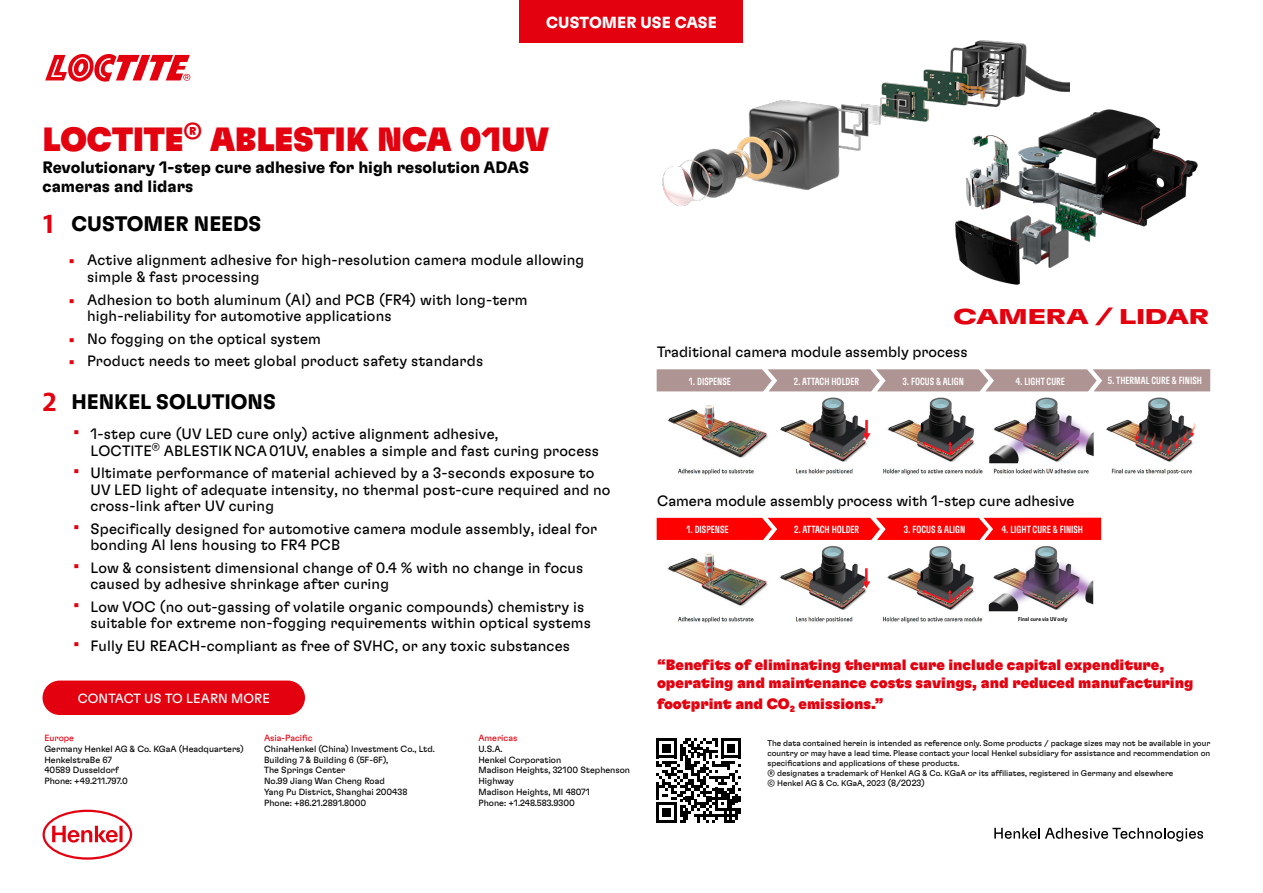
<style>
.page{position:relative;width:1263px;height:893px;background:#fff}
.page>*{position:absolute;margin:0;border:0;box-sizing:border-box;transform-origin:0 0}
.t1{font:33.6px "Henkel GT Flexa Bl";letter-spacing:-.01em;color:#e3000f}
.t2{font:700 29.1px "Henkel Milo";color:#e3000f}
.t3{font:21.3px "Henkel GT Flexa Exp Bd";letter-spacing:-.01em;color:#e3000f}
.t4{font:700 21px "Henkel GT Flexa";color:#000}
.t5{font:700 16.5px/19px "Henkel GT Flexa";color:#000}
.t6{font:700 16.05px "Henkel GT Flexa";letter-spacing:.005em;color:#fff}
.t7{font:15px/16.5px "Henkel GT Flexa";letter-spacing:.01em;color:#000}
.t8{font:15px/18px "Henkel GT Flexa Bl";color:#e3000f}
.t9{font:13.35px "Henkel GT Flexa";letter-spacing:.005em;color:#fff}
.t10{font:10.35px "Henkel GT Flexa Cm Md";color:#fff}
.t11{font:9px/10.8px "Henkel GT Flexa";color:#000}
.t12{font:9px "Henkel GT Flexa";color:#e3000f}
.t13{font:8.25px/10.2px "Henkel GT Flexa";color:#000}
.t14{font:500 condensed 5.7px "Henkel GT Flexa";color:#000}
.s1{font-size:21px;color:#e3000f}
.s2{font-size:9px}
</style>
<div class="page">
<div style="left:43px;top:680px;width:262px;height:35px;background:#e3000f;border-radius:17px"></div>
<svg style="left:656px;top:738px;width:85px;height:85px"></svg>
<div style="left:520px;top:0;width:223px;height:43px;background:#e3000f"></div>
<img style="left:662px;top:40px;width:408px;height:166px">
<svg style="left:45px;top:54px;width:145px;height:28px"></svg>
<svg style="left:994px;top:828px;width:209px;height:13px"></svg>
<svg style="left:43px;top:810px;width:89px;height:50px"></svg>
<img style="left:667px;top:397px;width:529px;height:78px">
<svg style="left:657px;top:369px;width:553px;height:22px;background:#b39999"></svg>
<img style="left:667px;top:546px;width:427px;height:77px">
<div style="left:657px;top:518px;width:444px;height:22px;background:#f00"></div>
<div style="left:992px;top:616px;width:101px;height:10px;background:#fff"></div>
<img style="left:877px;top:88px;width:321px;height:197px">
<p class="t6" style="left:546px;top:12px;width:172px">CUSTOMER USE CASE</p>
<h1 class="t1" style="left:43px;top:118px;width:508px">LOCTITE<sup>®</sup> ABLESTIK NCA 01UV</h1>
<p class="t5" style="left:43px;top:157px;width:488px">Revolutionary 1-step cure adhesive for high resolution ADAS cameras and lidars</p>
<h2 class="t2" style="left:43px;top:207px;width:12px">1</h2>
<h2 class="t2" style="left:43px;top:385px;width:16px">2</h2>
<h3 class="t4" style="left:71px;top:211px;width:191px">CUSTOMER NEEDS</h3>
<p class="t7" style="left:87px;top:251px;width:498px;text-indent:-19px"><span class="s1">•</span> Active alignment adhesive for high-resolution camera module allowing simple &amp; fast processing</p>
<p class="t7" style="left:87px;top:290px;width:442px;text-indent:-19px"><span class="s1">•</span> Adhesion to both aluminum (AI) and PCB (FR4) with long-term high-reliability for automotive applications</p>
<p class="t7" style="left:68px;top:330px;width:254px"><span class="s1">•</span> No fogging on the optical system</p>
<p class="t7" style="left:68px;top:352px;width:416px"><span class="s1">•</span> Product needs to meet global product safety standards</p>
<h3 class="t4" style="left:71px;top:389px;width:206px">HENKEL SOLUTIONS</h3>
<p class="t7" style="left:90px;top:425px;width:510px;text-indent:-18px"><span class="s1">•</span> 1-step cure (UV LED cure only) active alignment adhesive,<br>LOCTITE<sup>®</sup> ABLESTIK NCA 01UV, enables a simple and fast curing process</p>
<p class="t7" style="left:90px;top:464px;width:522px;text-indent:-18px"><span class="s1">•</span> Ultimate performance of material achieved by a 3-seconds exposure to<br>UV LED light of adequate intensity, no thermal post-cure required and no cross-link after UV curing</p>
<p class="t7" style="left:90px;top:520px;width:508px;text-indent:-18px"><span class="s1">•</span> Specifically designed for automotive camera module assembly, ideal for bonding Al lens housing to FR4 PCB</p>
<p class="t7" style="left:90px;top:559px;width:494px;text-indent:-18px"><span class="s1">•</span> Low &amp; consistent dimensional change of 0.4 % with no change in focus caused by adhesive shrinkage after curing</p>
<p class="t7" style="left:90px;top:598px;width:502px;text-indent:-18px"><span class="s1">•</span> Low VOC (no out-gassing of volatile organic compounds) chemistry is suitable for extreme non-fogging requirements within optical systems</p>
<p class="t7" style="left:73px;top:637px;width:499px"><span class="s1">•</span> Fully EU REACH-compliant as free of SVHC, or any toxic substances</p>
<p class="t9" style="left:78px;top:690px;width:194px">CONTACT US TO LEARN MORE</p>
<p class="t12" style="left:44px;top:732px;width:31px">Europe</p>
<p class="t11" style="left:44px;top:743px;width:201px">Germany Henkel AG &amp; Co. KGaA (Headquarters)<br>HenkelstraBe 67<br>40589 Dusseldorf<br>Phone: +49.211.797.0</p>
<p class="t12" style="left:264px;top:732px;width:50px">Asia-Pacific</p>
<p class="t11" style="left:264px;top:743px;width:172px">ChinaHenkel (China) Investment Co., Ltd.<br>Building 7 &amp; Building 6 (5F-6F),<br>The Springs Center<br>No.99 Jiang Wan Cheng Road<br>Yang Pu District, Shanghai 200438<br>Phone: +86.21.2891.8000</p>
<p class="t12" style="left:478px;top:732px;width:41px">Americas</p>
<p class="t11" style="left:478px;top:743px;width:153px">U.S.A.<br>Henkel Corporation<br>Madison Heights, 32100 Stephenson<br>Highway<br>Madison Heights, MI 48071<br>Phone: +1.248.583.9300</p>
<h3 class="t3" style="left:953px;top:303px;width:257px">CAMERA / LIDAR</h3>
<p class="t7" style="left:657px;top:343px;width:312px">Traditional camera module assembly process</p>
<p class="t10" style="left:689px;top:375px;width:44px">1. DISPENSE</p>
<p class="t10" style="left:794px;top:375px;width:67px">2. ATTACH HOLDER</p>
<p class="t10" style="left:902px;top:375px;width:63px">3. FOCUS &amp; ALIGN</p>
<p class="t10" style="left:1015px;top:375px;width:51px">4. LIGHT CURE</p>
<p class="t10" style="left:1108px;top:374px;width:96px">5. THERMAL CURE &amp; FINISH</p>
<p class="t10" style="left:692px;top:374px;width:44px">1. DISPENSE</p>
<p class="t7" style="left:657px;top:492px;width:419px">Camera module assembly process with 1-step cure adhesive</p>
<p class="t10" style="left:686px;top:523px;width:44px">1. DISPENSE</p>
<p class="t10" style="left:794px;top:523px;width:67px">2. ATTACH HOLDER</p>
<p class="t10" style="left:904px;top:523px;width:63px">3. FOCUS &amp; ALIGN</p>
<p class="t10" style="left:1001px;top:523px;width:83px">4. LIGHT CURE &amp; FINISH</p>
<p class="t14" style="left:1018px;top:615px;width:51px">Final cure via UV only</p>
<p class="t8" style="left:657px;top:655px;width:538px">“Benefits of eliminating thermal cure include capital expenditure, operating and maintenance costs savings, and reduced manufacturing</p>
<p class="t8" style="left:657px;top:694px;width:228px">footprint and CO<sub>2</sub> emissions.”</p>
<p class="t13" style="left:767px;top:737px;width:444px">The data contained herein is intended as reference only. Some products / package sizes may not be available in your country or may have a lead time. Please contact your local Henkel subsidiary for assistance and recommendation on specifications and applications of these products.<br>® designates a trademark of Henkel AG &amp; Co. KGaA or its affiliates, registered in Germany and elsewhere<br>© Henkel AG &amp; Co. KGaA, 2023 <span class="s2">(8/2023)</span></p>
</div>
